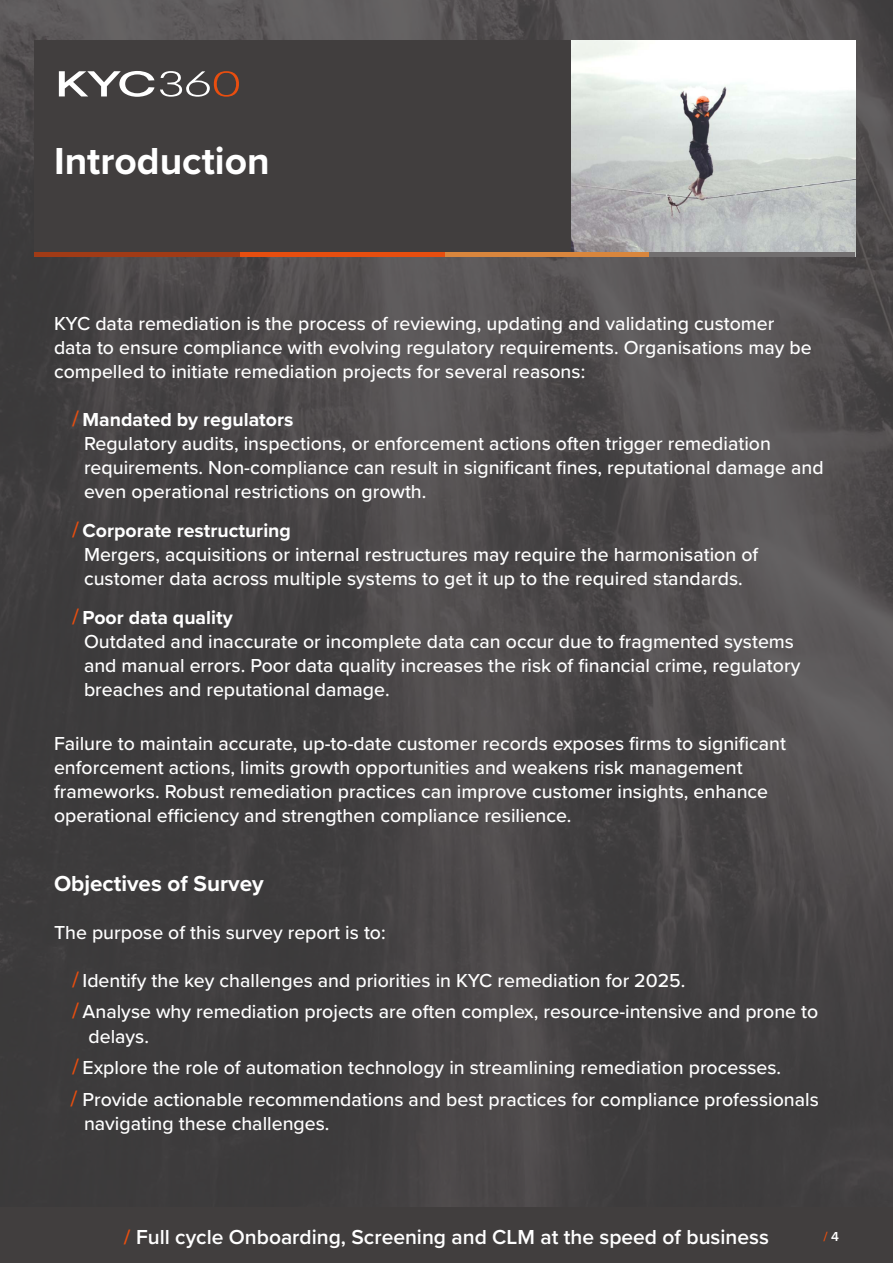
<style>
.page{position:relative;width:893px;height:1263px;background:#fff}
.page>*{position:absolute;margin:0;border:0;box-sizing:border-box;transform-origin:0 0}
.t1{font:700 39px "Proxima Nova";color:#fff}
.t2{font:700 22.5px "Proxima Nova";color:#fff}
.t3{font:600 21px "Proxima Nova";color:#fff}
.t4{font:500 19.5px/24px "Proxima Nova";color:#fff}
.t5{font:600 13.5px "Proxima Nova";color:#e74e0f}
.s1{font-size:22.5px;color:#e74e0f}
.s2{font-weight:700}
.s3{color:#e74e0f}
.s4{color:#413e3e}
</style>
<div class="page">
<img style="left:0;top:0;width:893px;height:1208px">
<div style="left:34px;top:40px;width:821px;height:217px;background:#413e3e"></div>
<img style="left:571px;top:40px;width:284px;height:212px">
<svg style="left:59px;top:71px;width:180px;height:26px"></svg>
<div style="left:444px;top:252px;width:207px;height:5px;background:#d9863d"></div>
<div style="left:239px;top:252px;width:205px;height:5px;background:#e74e0f"></div>
<div style="left:34px;top:252px;width:205px;height:5px;background:#a13b16"></div>
<div style="left:650px;top:252px;width:205px;height:5px;background:#726f70"></div>
<div style="left:0;top:1208px;width:893px;height:55px;background:#413e3e"></div>
<h1 class="t1" style="left:54px;top:132px;width:217px">Introduction</h1>
<p class="t4" style="left:54px;top:311px;width:759px">KYC data remediation is the process of reviewing, updating and validating customer data to ensure compliance with evolving regulatory requirements. Organisations may be compelled to initiate remediation projects for several reasons:</p>
<p class="t4" style="left:84px;top:407px;width:741px;text-indent:-12px"><span class="s1">/</span> <span class="s2">Mandated by regulators<br></span>Regulatory audits, inspections, or enforcement actions often trigger remediation requirements. Non-compliance can result in significant fines, reputational damage and even operational restrictions on growth.</p>
<p class="t4" style="left:84px;top:518px;width:676px;text-indent:-12px"><span class="s1">/</span> <span class="s2">Corporate restructuring<br></span>Mergers, acquisitions or internal restructures may require the harmonisation of customer data across multiple systems to get it up to the required standards.</p>
<p class="t4" style="left:84px;top:605px;width:718px;text-indent:-12px"><span class="s1">/</span> <span class="s2">Poor data quality<br></span>Outdated and inaccurate or incomplete data can occur due to fragmented systems and manual errors. Poor data quality increases the risk of financial crime, regulatory breaches and reputational damage.</p>
<p class="t4" style="left:54px;top:731px;width:733px">Failure to maintain accurate, up-to-date customer records exposes firms to significant enforcement actions, limits growth opportunities and weakens risk management frameworks. Robust remediation practices can improve customer insights, enhance operational efficiency and strengthen compliance resilience.</p>
<p class="t2" style="left:54px;top:867px;width:211px">Objectives of Survey</p>
<p class="t4" style="left:54px;top:920px;width:333px">The purpose of this survey report is to:</p>
<p class="t4" style="left:72px;top:964px;width:748px;line-height:31.5px"><span class="s1">/</span> Identify the key challenges and priorities in KYC remediation for 2025.<br><span class="s1">/</span> Analyse why remediation projects are often complex, resource-intensive and prone to</p>
<p class="t4" style="left:70px;top:1019px;width:750px;line-height:31.5px;text-indent:18px">delays.<br><span class="s1">/</span> Explore the role of automation technology in streamlining remediation processes.<br><span class="s1">/</span> Provide actionable recommendations and best practices for compliance professionals</p>
<p class="t4" style="left:84px;top:1110px;width:247px">navigating these challenges.</p>
<p class="t3" style="left:124px;top:1221px;width:646px"><span class="s3">/</span> Full cycle Onboarding, Screening and CLM at the speed of business</p>
<p class="t5" style="left:823px;top:1226px;width:17px">/ <span class="s4">4</span></p>
</div>
